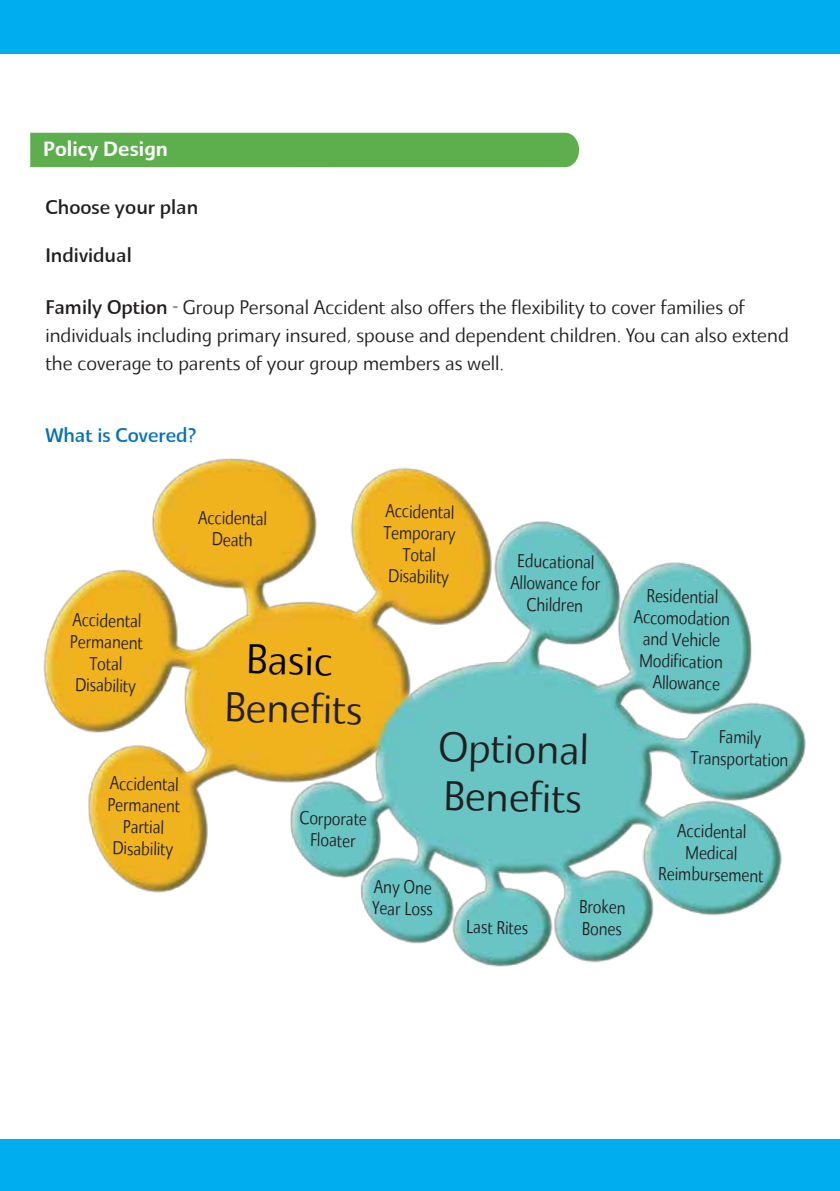
<style>
.page{position:relative;width:840px;height:1191px;background:#fff}
.page>*{position:absolute;margin:0;border:0;box-sizing:border-box;transform-origin:0 0}
.t1{font:40.2px/48.2px "BUPA Quanta Text";color:#231f20}
.t2{font:40.2px "BUPA Quanta Text";color:#010101}
.t3{font:700 20px "BUPA Quanta";color:#fff}
.t4{font:19px/28px "BUPA Quanta Text";color:#231f20}
.t5{font:500 19px "BUPA Quanta";color:#231f20}
.t6{font:500 19px "BUPA Quanta";color:#0072bc}
.t7{font:18px/21.6px "BUPA Quanta Text";color:#231f20;text-align:center;scale:.85 1}
.s1{font-family:"BUPA Quanta";font-weight:500}
</style>
<div class="page">
<div style="left:0;top:0;width:839px;height:54px;background:#00aeef"></div>
<div style="left:0;top:1140px;width:839px;height:51px;background:#00aeef"></div>
<img style="left:43px;top:458px;width:763px;height:509px">
<div style="left:30px;top:133px;width:548px;height:34px;background:#5dae4d"></div>
<p class="t3" style="left:43px;top:137px;width:126px">Policy Design</p>
<p class="t5" style="left:45px;top:195px;width:154px">Choose your plan</p>
<p class="t5" style="left:45px;top:243px;width:88px">Individual</p>
<p class="t4" style="left:45px;top:292px;width:744px"><span class="s1">Family Option</span> - Group Personal Accident also offers the flexibility to cover families of individuals including primary insured, spouse and dependent children. You can also extend the coverage to parents of your group members as well.</p>
<p class="t6" style="left:45px;top:423px;width:152px">What is Covered?</p>
<p class="t7" style="left:71px;top:608px;width:87px;rotate:1deg">Accidental<br>Permanent<br>Total<br>Disability</p>
<p class="t7" style="left:108px;top:772px;width:87px;rotate:1deg">Accidental<br>Permanent<br>Partial<br>Disability</p>
<p class="t7" style="left:198px;top:506px;width:83px;rotate:1deg">Accidental<br>Death</p>
<h1 class="t2" style="left:246px;top:634px;width:88px;rotate:1deg">Basic</h1>
<h1 class="t1" style="left:224px;top:682px;width:140px;rotate:1deg">Benefits</h1>
<p class="t7" style="left:299px;top:806px;width:81px;rotate:1deg">Corporate<br>Floater</p>
<p class="t7" style="left:384px;top:499px;width:86px;rotate:1deg">Accidental<br>Temporary<br>Total<br>Disability</p>
<p class="t7" style="left:510px;top:549px;width:107px;rotate:1deg">Educational<br>Allowance for<br>Children</p>
<h1 class="t1" style="left:438px;top:722px;width:152px;rotate:1deg">Optional<br>Benefits</h1>
<p class="t7" style="left:372px;top:875px;width:73px;text-align:left;rotate:1deg">Any One<br>Year Loss</p>
<p class="t7" style="left:466px;top:915px;width:74px;rotate:1deg">Last Rites</p>
<p class="t7" style="left:579px;top:895px;width:56px;text-align:left;rotate:1deg">Broken<br>Bones</p>
<p class="t7" style="left:646px;top:584px;width:86px;rotate:1deg">Residential</p>
<p class="t7" style="left:633px;top:606px;width:115px;rotate:1deg">Accomodation</p>
<p class="t7" style="left:642px;top:627px;width:93px;rotate:1deg">and Vehicle</p>
<p class="t7" style="left:639px;top:649px;width:100px;rotate:1deg">Modification</p>
<p class="t7" style="left:652px;top:671px;width:81px;rotate:1deg">Allowance</p>
<p class="t7" style="left:690px;top:725px;width:117px;rotate:1deg">Family<br>Transportation</p>
<p class="t7" style="left:659px;top:819px;width:125px;rotate:1deg">Accidental<br>Medical<br>Reimbursement</p>
</div>
